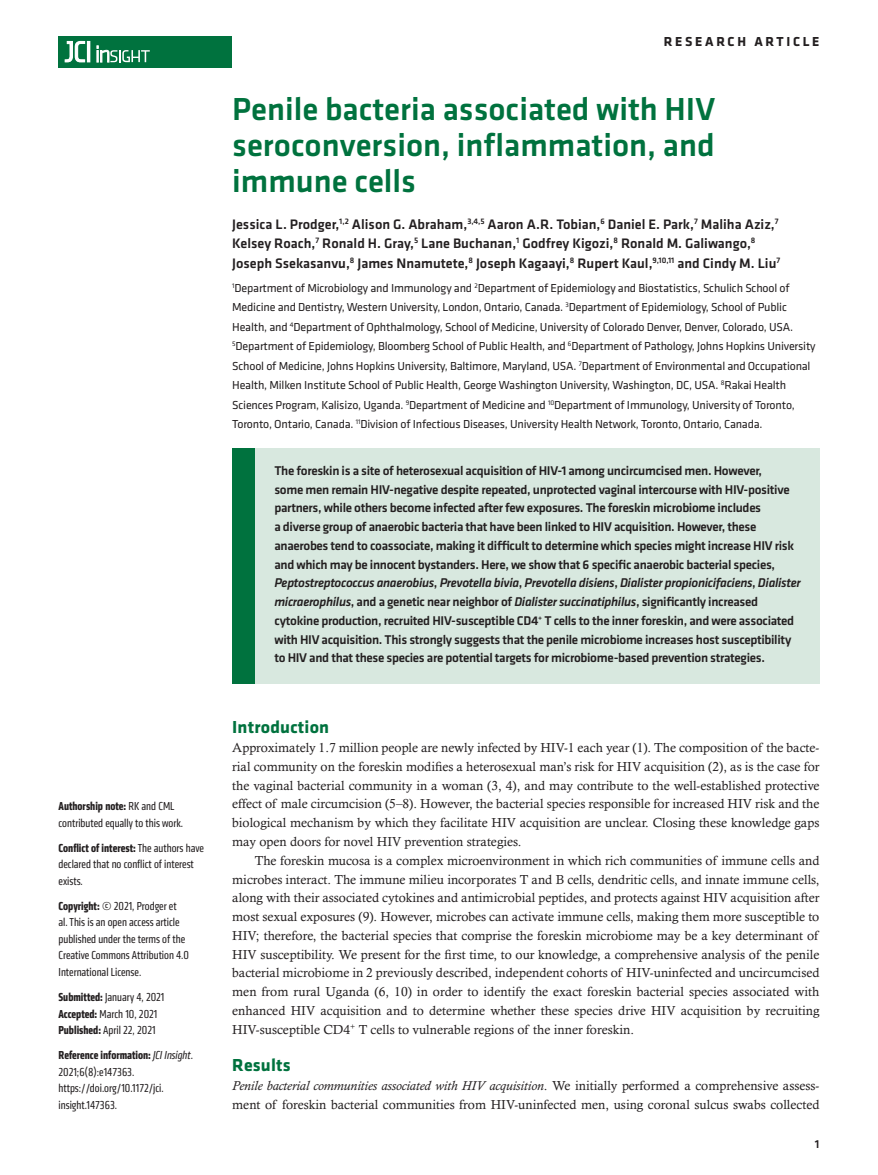
<style>
.page{position:relative;width:878px;height:1175px;background:#fff}
.page>*{position:absolute;margin:0;border:0;box-sizing:border-box;transform-origin:0 0}
.t1{font:500 33px/36px "Klavika Basic";color:#00723e;text-align:justify}
.t2{font:700 18px "Klavika";letter-spacing:.01em;color:#00723e}
.t3{font:500 14.25px/19.5px "Klavika Basic";color:#231f20}
.t4{font:700 13.5px "Klavika Basic";letter-spacing:.2em;color:#231f20}
.t5{font:13.2px/18.8px "Calisto MT Std";color:#231f20;text-align:justify}
.t6{font:500 13.2px/18.8px "Klavika Basic";letter-spacing:-.025em;color:#231f20}
.t7{font:12px/19.5px "Klavika";letter-spacing:-.015em;color:#231f20}
.t8{font:condensed 12px/16.5px "Klavika";color:#231f20}
.t9{font:500 12px "Klavika Basic";color:#231f20}
.s1{font-weight:700}
.s2{font-style:italic}
</style>
<div class="page">
<div style="left:59px;top:36px;width:173px;height:31px;background:#00723e"></div>
<hr style="left:87px;top:41px;width:3px;height:21px;background:#fff">
<svg style="left:64px;top:41px;width:21px;height:22px"></svg>
<svg style="left:97px;top:46px;width:53px;height:16px"></svg>
<div style="left:232px;top:448px;width:587px;height:235px;background:#d8e8df"></div>
<div style="left:232px;top:448px;width:22px;height:235px;background:#00723e"></div>
<p class="t8" style="left:59px;top:798px;width:126px"><span class="s1">Authorship note:</span> RK and CML contributed equally to this work.</p>
<p class="t8" style="left:59px;top:839px;width:147px"><span class="s1">Conflict of interest:</span> The authors have declared that no conflict of interest exists.</p>
<p class="t8" style="left:59px;top:897px;width:132px"><span class="s1">Copyright:</span> © 2021, Prodger et<br>al. This is an open access article published under the terms of the<br>Creative Commons Attribution 4.0<br>International License.</p>
<p class="t8" style="left:59px;top:988px;width:107px"><span class="s1">Submitted:</span> January 4, 2021<br><span class="s1">Accepted:</span> March 10, 2021<br><span class="s1">Published:</span> April 22, 2021</p>
<p class="t8" style="left:59px;top:1046px;width:136px"><span class="s1">Reference information:</span> <span class="s2">JCI Insight</span>.<br>2021;6(8):e147363. https://doi.org/10.1172/jci. insight.147363.</p>
<p class="t4" style="left:663px;top:32px;width:157px">RESEARCH ARTICLE</p>
<h1 class="t1" style="left:232px;top:91px;width:484px">Penile bacteria associated with HIV seroconversion, inflammation, and immune cells</h1>
<p class="t3" style="left:232px;top:214px;width:549px">Jessica L. Prodger,<sup>1,2</sup> Alison G. Abraham,<sup>3,4,5</sup> Aaron A.R. Tobian,<sup>6</sup> Daniel E. Park,<sup>7</sup> Maliha Aziz,<sup>7<br></sup>Kelsey Roach,<sup>7</sup> Ronald H. Gray,<sup>5</sup> Lane Buchanan,<sup>1</sup> Godfrey Kigozi,<sup>8</sup> Ronald M. Galiwango,<sup>8<br></sup>Joseph Ssekasanvu,<sup>8</sup> James Nnamutete,<sup>8</sup> Joseph Kagaayi,<sup>8</sup> Rupert Kaul,<sup>9,10,11</sup> and Cindy M. Liu<sup>7</sup></p>
<p class="t7" style="left:232px;top:277px;width:585px"><sup>1</sup>Department of Microbiology and Immunology and <sup>2</sup>Department of Epidemiology and Biostatistics, Schulich School of Medicine and Dentistry, Western University, London, Ontario, Canada. <sup>3</sup>Department of Epidemiology, School of Public Health, and <sup>4</sup>Department of Ophthalmology, School of Medicine, University of Colorado Denver, Denver, Colorado, USA.<br><sup>5</sup>Department of Epidemiology, Bloomberg School of Public Health, and <sup>6</sup>Department of Pathology, Johns Hopkins University School of Medicine, Johns Hopkins University, Baltimore, Maryland, USA. <sup>7</sup>Department of Environmental and Occupational Health, Milken Institute School of Public Health, George Washington University, Washington, DC, USA. <sup>8</sup>Rakai Health Sciences Program, Kalisizo, Uganda. <sup>9</sup>Department of Medicine and <sup>10</sup>Department of Immunology, University of Toronto, Toronto, Ontario, Canada. <sup>11</sup>Division of Infectious Diseases, University Health Network, Toronto, Ontario, Canada.</p>
<p class="t6" style="left:274px;top:460px;width:527px">The foreskin is a site of heterosexual acquisition of HIV-1 among uncircumcised men. However,<br>some men remain HIV-negative despite repeated, unprotected vaginal intercourse with HIV-positive partners, while others become infected after few exposures. The foreskin microbiome includes<br>a diverse group of anaerobic bacteria that have been linked to HIV acquisition. However, these anaerobes tend to coassociate, making it difficult to determine which species might increase HIV risk and which may be innocent bystanders. Here, we show that 6 specific anaerobic bacterial species, <span class="s2">Peptostreptococcus anaerobius</span>, <span class="s2">Prevotella bivia</span>, <span class="s2">Prevotella disiens</span>, <span class="s2">Dialister propionicifaciens</span>, <span class="s2">Dialister micraerophilus</span>, and a genetic near neighbor of <span class="s2">Dialister succinatiphilus</span>, significantly increased cytokine production, recruited HIV-susceptible CD4<sup>+</sup> T cells to the inner foreskin, and were associated with HIV acquisition. This strongly suggests that the penile microbiome increases host susceptibility to HIV and that these species are potential targets for microbiome-based prevention strategies.</p>
<h2 class="t2" style="left:232px;top:714px;width:98px">Introduction</h2>
<p class="t5" style="left:232px;top:738px;width:588px">Approximately 1.7 million people are newly infected by HIV-1 each year (1). The composition of the bacte&shy;rial community on the foreskin modifies a heterosexual man’s risk for HIV acquisition (2), as is the case for the vaginal bacterial community in a woman (3, 4), and may contribute to the well-established protective effect of male circumcision (5–8). However, the bacterial species responsible for increased HIV risk and the biological mechanism by which they facilitate HIV acquisition are unclear. Closing these knowledge gaps may open doors for novel HIV prevention strategies.</p>
<p class="t5" style="left:232px;top:851px;width:588px;text-indent:22px">The foreskin mucosa is a complex microenvironment in which rich communities of immune cells and microbes interact. The immune milieu incorporates T and B cells, dendritic cells, and innate immune cells, along with their associated cytokines and antimicrobial peptides, and protects against HIV acquisition after most sexual exposures (9). However, microbes can activate immune cells, making them more susceptible to HIV; therefore, the bacterial species that comprise the foreskin microbiome may be a key determinant of HIV susceptibility. We present for the first time, to our knowledge, a comprehensive analysis of the penile bacterial microbiome in 2 previously described, independent cohorts of HIV-uninfected and uncircumcised men from rural Uganda (6, 10) in order to identify the exact foreskin bacterial species associated with enhanced HIV acquisition and to determine whether these species drive HIV acquisition by recruiting HIV-susceptible CD4<sup>+</sup> T cells to vulnerable regions of the inner foreskin.</p>
<h2 class="t2" style="left:232px;top:1052px;width:60px">Results</h2>
<p class="t5" style="left:232px;top:1075px;width:588px"><span class="s2">Penile bacterial communities associated with HIV acquisition</span>. We initially performed a comprehensive assess&shy;ment of foreskin bacterial communities from HIV-uninfected men, using coronal sulcus swabs collected</p>
<p class="t9" style="left:814px;top:1135px;width:6px">1</p>
</div>
